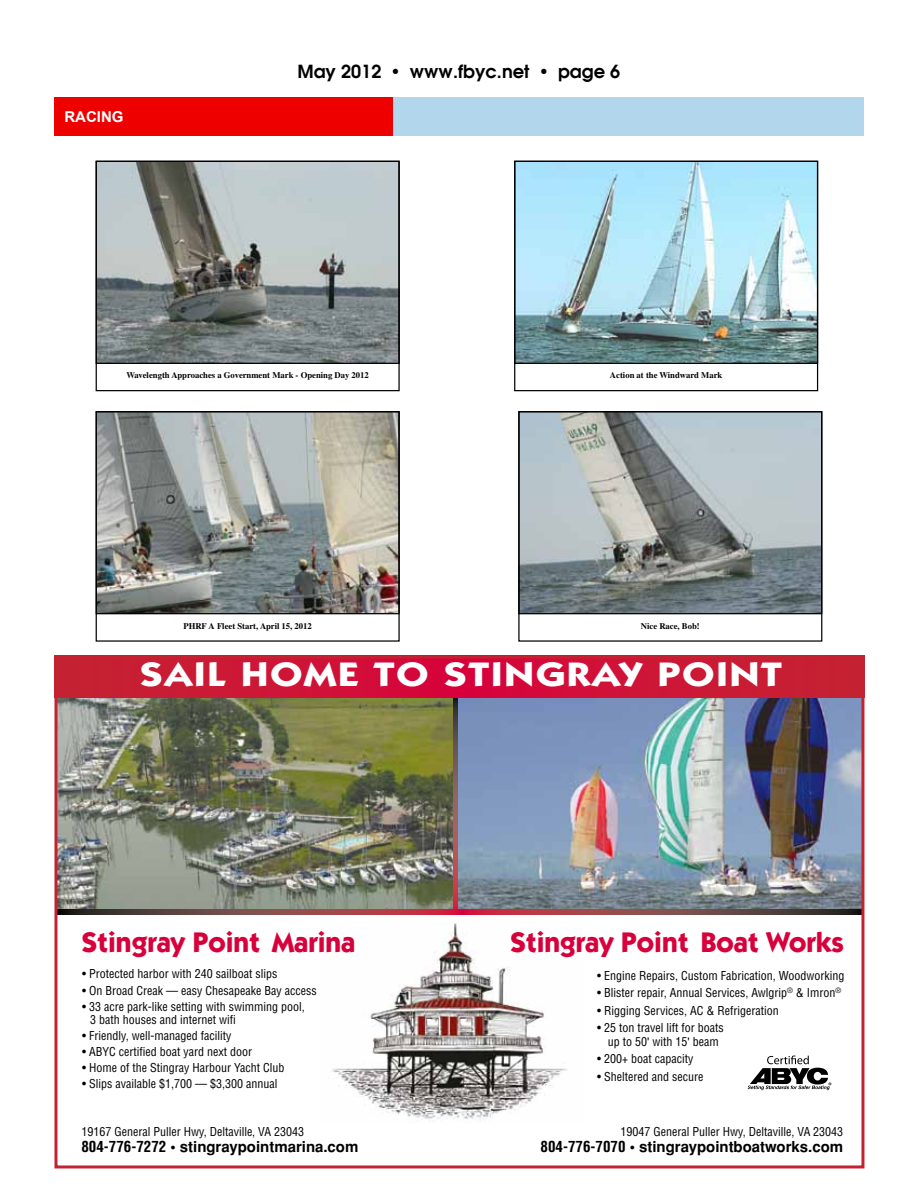
<style>
.page{position:relative;width:918px;height:1188px;background:#fff}
.page>*{position:absolute;margin:0;border:0;box-sizing:border-box;transform-origin:0 0}
.t1{font:700 34.2px "Itc Kabel";letter-spacing:.05em;color:#fff;scale:1.2 1}
.t2{font:700 28.5px "Itc Kabel";color:#d7003b}
.t3{font:600 18px "Avant Garde";color:#000}
.t4{font:700 15px "Helvetica";color:#000}
.t5{font:700 15px "Arial";color:#fff}
.t6{font:condensed 12px/13.4px "Helvetica";color:#000}
.t7{font:700 8.7px "Times";color:#000}
.s1{font-stretch:normal}
.s2{font-stretch:condensed}
</style>
<div class="page">
<div style="left:54px;top:98px;width:339px;height:38px;background:#e00"></div>
<div style="left:393px;top:98px;width:471px;height:38px;background:#b2d7ec"></div>
<img style="left:520px;top:413px;width:300px;height:199px">
<div style="left:518px;top:411px;width:304px;height:231px;border:1px solid #000"></div>
<img style="left:516px;top:163px;width:300px;height:199px">
<div style="left:514px;top:161px;width:304px;height:230px;border:1px solid #000"></div>
<img style="left:98px;top:413px;width:300px;height:199px">
<div style="left:96px;top:411px;width:304px;height:231px;border:1px solid #000"></div>
<img style="left:98px;top:163px;width:300px;height:199px">
<div style="left:96px;top:161px;width:304px;height:230px;border:1px solid #000"></div>
<img style="left:332px;top:923px;width:236px;height:199px">
<img style="left:58px;top:697px;width:395px;height:213px">
<svg style="left:748px;top:1056px;width:83px;height:34px"></svg>
<img style="left:458px;top:697px;width:402px;height:213px">
<svg style="left:453px;top:697px;width:5px;height:213px"></svg>
<svg style="left:58px;top:910px;width:802px;height:4px;background:#7f3c40"></svg>
<svg style="left:58px;top:659px;width:802px;height:38px;background:#cd1436"></svg>
<div style="left:54px;top:655px;width:810px;height:513px;border:3px solid #c32231"></div>
<p class="t5" style="left:64px;top:108px;width:61px">RACING</p>
<h3 class="t3" style="left:298px;top:60px;width:324px">May 2012 • www.fbyc.net • page 6</h3>
<p class="t7" style="left:126px;top:370px;width:244px">Wavelength Approaches a Government Mark - Opening Day 2012</p>
<p class="t7" style="left:183px;top:620px;width:130px">PHRF A Fleet Start, April 15, 2012</p>
<p class="t7" style="left:610px;top:370px;width:114px">Action at the Windward Mark</p>
<p class="t7" style="left:641px;top:620px;width:60px">Nice Race, Bob!</p>
<h1 class="t1" style="left:140px;top:654px;width:536px">SAIL HOME TO STINGRAY POINT</h1>
<h2 class="t2" style="left:82px;top:925px;width:275px">Stingray Point Marina</h2>
<h2 class="t2" style="left:510px;top:925px;width:335px">Stingray Point Boat Works</h2>
<p class="t6" style="left:82px;top:967px;width:197px">• Protected harbor with 240 sailboat slips</p>
<p class="t6" style="left:82px;top:983px;width:236px">• On Broad Creak — easy Chesapeake Bay access</p>
<p class="t6" style="left:90px;top:999px;width:216px;text-indent:-8px">• 33 acre park-like setting with swimming pool,<br>3 bath houses and internet wifi</p>
<p class="t6" style="left:82px;top:1029px;width:151px">• Friendly, well-managed facility</p>
<p class="t6" style="left:82px;top:1045px;width:171px">• ABYC certified boat yard next door</p>
<p class="t6" style="left:82px;top:1061px;width:204px">• Home of the Stingray Harbour Yacht Club</p>
<p class="t6" style="left:82px;top:1077px;width:197px">• Slips available $1,700 — $3,300 annual</p>
<p class="t6" style="left:597px;top:968px;width:249px">• Engine Repairs, Custom Fabrication, Woodworking</p>
<p class="t6" style="left:597px;top:986px;width:246px">• Blister repair, Annual Services, Awlgrip<sup>®</sup> &amp; Imron<sup>®</sup></p>
<p class="t6" style="left:597px;top:1004px;width:183px">• Rigging Services, AC &amp; Refrigeration</p>
<p class="t6" style="left:597px;top:1021px;width:128px;text-align:center">• 25 ton travel lift for boats up to 50<span class="s1">'</span> with 15<span class="s1">'</span> beam</p>
<p class="t6" style="left:597px;top:1052px;width:98px">• 200+ boat capacity</p>
<p class="t6" style="left:597px;top:1070px;width:108px">• Sheltered and secure</p>
<p class="t6" style="left:81px;top:1125px;width:224px">19167 General Puller Hwy, Deltaville, VA 23043</p>
<p class="t4" style="left:81px;top:1138px;width:279px"><span class="s2">804-776-7272</span> • stingraypointmarina.com</p>
<p class="t6" style="left:621px;top:1125px;width:224px">19047 General Puller Hwy, Deltaville, VA 23043</p>
<p class="t4" style="left:541px;top:1138px;width:304px"><span class="s2">804-776-7070</span> • stingraypointboatworks.com</p>
</div>
